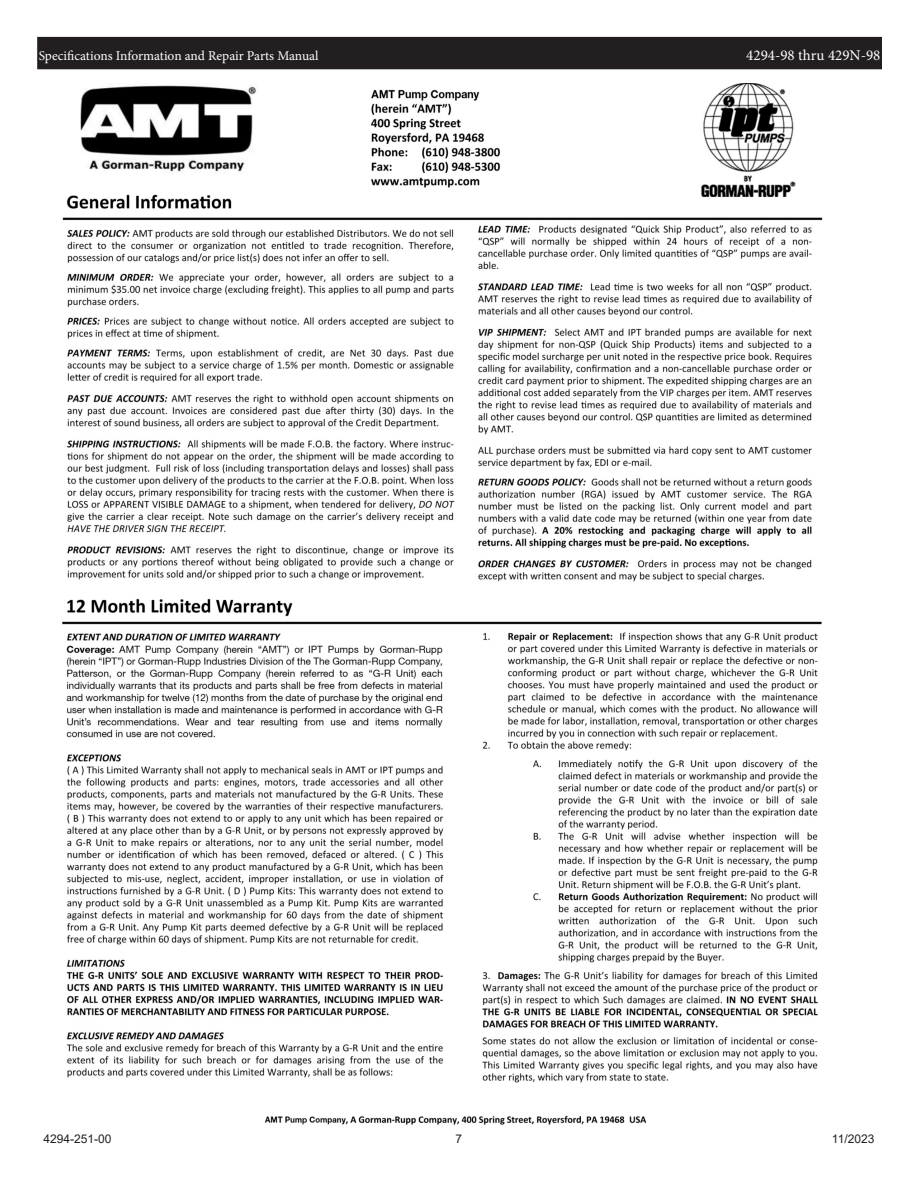
<style>
.page{position:relative;width:918px;height:1188px;background:#fff}
.page>*{position:absolute;margin:0;border:0;box-sizing:border-box;transform-origin:0 0}
.t1{font:15px "Minion Pro";color:#fff}
.t2{font:13.5px "Minion Pro";color:#fff}
.t3{font:12px "Arial";color:#231f20}
</style>
<div class="page">
<div style="left:38px;top:38px;width:843px;height:31px;background:#231f20"></div>
<div style="left:37px;top:37px;width:845px;height:32px;border:2px solid #231f20"></div>
<img style="left:62px;top:83px;width:761px;height:1042px">
<p class="t2" style="left:39px;top:46px;width:281px">Specifications Information and Repair Parts Manual</p>
<p class="t1" style="left:746px;top:45px;width:136px">4294-98 thru 429N-98</p>
<p class="t3" style="left:44px;top:1131px;width:70px">4294-251-00</p>
<p class="t3" style="left:456px;top:1131px;width:8px">7</p>
<p class="t3" style="left:832px;top:1131px;width:44px">11/2023</p>
</div>
